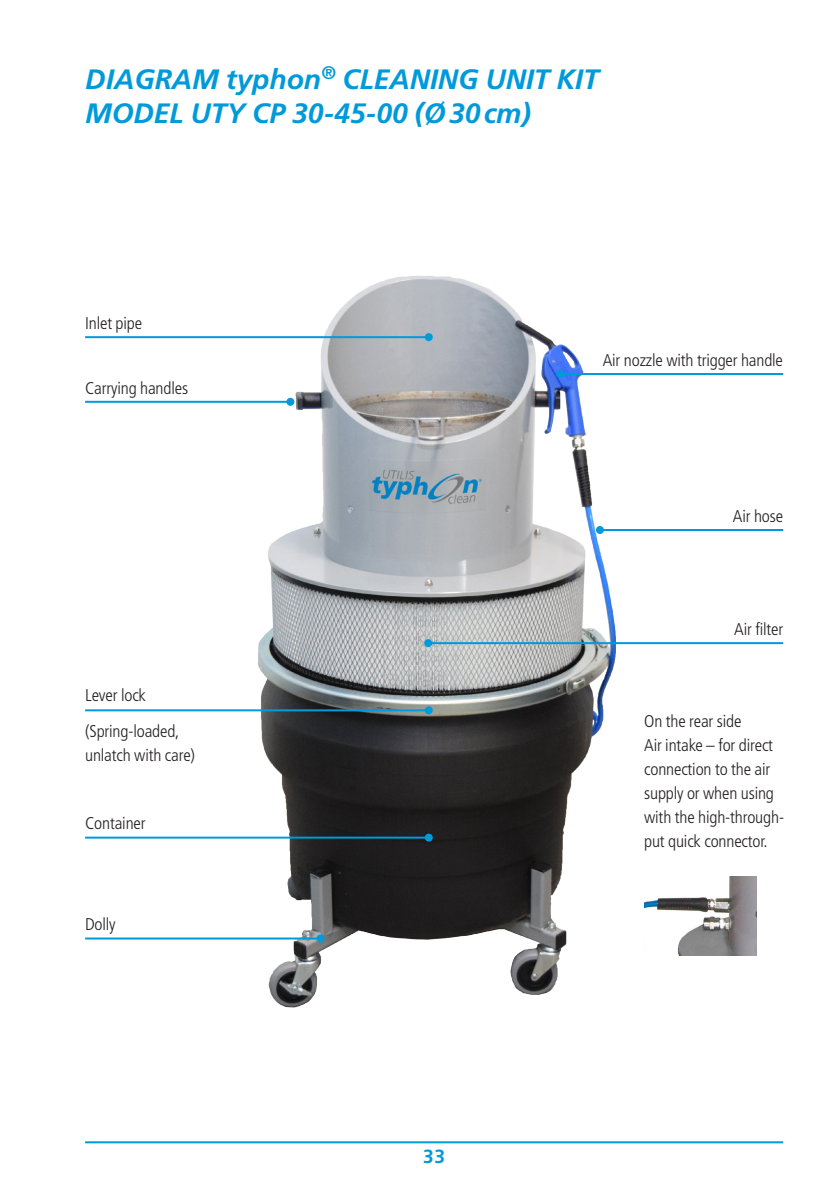
<style>
.page{position:relative;width:840px;height:1191px;background:#fff}
.page>*{position:absolute;margin:0;border:0;box-sizing:border-box;transform-origin:0 0}
.t1{font:italic 700 28px/33.6px "Frutiger LT Std";letter-spacing:-.005em;color:#009ada}
.t2{font:700 19px "Frutiger LT Std";color:#009ada}
.t3{font:300 condensed 17px/24px "Frutiger LT Std";letter-spacing:-.01em;color:#231f20}
</style>
<div class="page">
<img style="left:175px;top:276px;width:518px;height:732px">
<hr style="left:85px;top:1141px;width:697px;height:2px;background:#009ada">
<hr style="left:85px;top:401px;width:205px;height:2px;background:#009ada">
<div style="left:286px;top:398px;width:8px;height:8px;background:#009ada;border-radius:50%"></div>
<hr style="left:85px;top:336px;width:343px;height:2px;background:#009ada">
<div style="left:424px;top:333px;width:8px;height:8px;background:#009ada;border-radius:50%"></div>
<hr style="left:560px;top:373px;width:222px;height:2px;background:#009ada">
<div style="left:556px;top:370px;width:8px;height:8px;background:#009ada;border-radius:50%"></div>
<hr style="left:599px;top:529px;width:183px;height:2px;background:#009ada">
<svg style="left:595px;top:526px;width:8px;height:8px"></svg>
<hr style="left:428px;top:642px;width:354px;height:2px;background:#009ada">
<div style="left:424px;top:639px;width:8px;height:8px;background:#009ada;border-radius:50%"></div>
<hr style="left:85px;top:709px;width:343px;height:2px;background:#009ada">
<div style="left:424px;top:706px;width:8px;height:8px;background:#009ada;border-radius:50%"></div>
<hr style="left:85px;top:836px;width:343px;height:2px;background:#009ada">
<div style="left:424px;top:833px;width:8px;height:8px;background:#009ada;border-radius:50%"></div>
<hr style="left:85px;top:937px;width:235px;height:2px;background:#009ada">
<div style="left:316px;top:934px;width:8px;height:8px;background:#009ada;border-radius:50%"></div>
<img style="left:643px;top:876px;width:113px;height:79px">
<h1 class="t1" style="left:85px;top:63px;width:515px">DIAGRAM typhon<sup>®</sup> CLEANING UNIT KIT<br>MODEL UTY CP 30-45-00 (Ø30cm)</h1>
<p class="t3" style="left:85px;top:311px;width:58px">Inlet pipe</p>
<p class="t3" style="left:85px;top:376px;width:104px">Carrying handles</p>
<p class="t3" style="left:85px;top:677px;width:96px;line-height:36px">Lever lock (Spring-loaded,</p>
<p class="t3" style="left:85px;top:743px;width:111px">unlatch with care)</p>
<p class="t3" style="left:85px;top:811px;width:62px">Container</p>
<p class="t3" style="left:85px;top:912px;width:32px">Dolly</p>
<p class="t2" style="left:423px;top:1145px;width:24px">33</p>
<p class="t3" style="left:602px;top:348px;width:182px">Air nozzle with trigger handle</p>
<p class="t3" style="left:732px;top:504px;width:52px">Air hose</p>
<p class="t3" style="left:733px;top:617px;width:50px">Air filter</p>
<p class="t3" style="left:643px;top:709px;width:141px">On the rear side<br>Air intake – for direct connection to the air supply or when using with the high-through&shy;put quick connector.</p>
</div>
